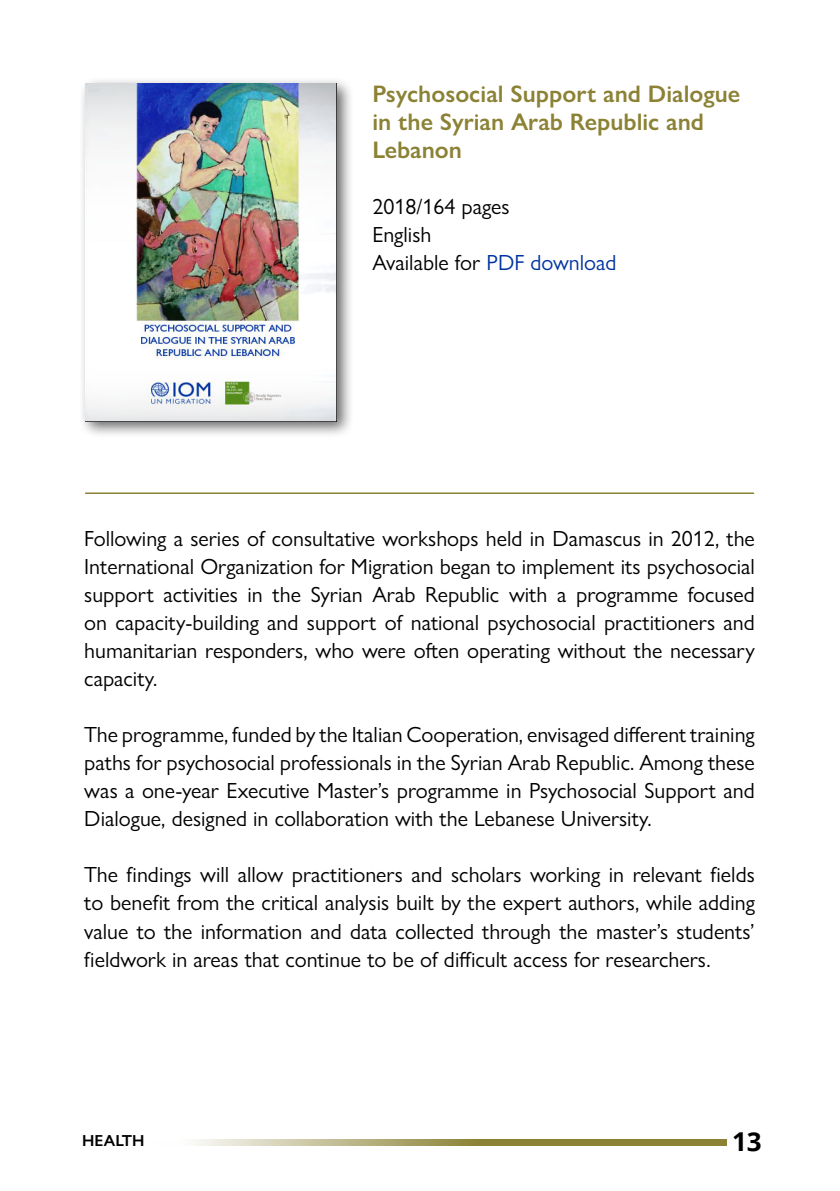
<style>
.page{position:relative;width:840px;height:1191px;background:#fff}
.page>*{position:absolute;margin:0;border:0;box-sizing:border-box;transform-origin:0 0}
.t1{font:700 26px "Open Sans";color:#000}
.t2{font:600 24px/28px "Gill Sans Nova";color:#8b8235}
.t3{font:22px/28px "Gill Sans Nova";color:#000;text-align:justify}
.t4{font:600 16px "Gill Sans Nova";color:#000}
.s1{color:#0033a1}
</style>
<div class="page">
<svg style="left:193px;top:1139px;width:533px;height:6px;background:#a8a168"></svg>
<div style="left:79px;top:76px;width:275px;height:362px;background:#000;opacity:.6"></div>
<img style="left:85px;top:83px;width:251px;height:338px">
<hr style="left:85px;top:492px;width:668px;height:2px;background:#8b8235">
<p class="t2" style="left:372px;top:80px;width:369px">Psychosocial Support and Dialogue in the Syrian Arab Republic and<br>Lebanon</p>
<p class="t3" style="left:372px;top:192px;width:245px;text-align:left">2018/164 pages<br>English<br>Available for <span class="s1">PDF download</span></p>
<p class="t3" style="left:84px;top:524px;width:671px">Following a series of consultative workshops held in Damascus in 2012, the International Organization for Migration began to implement its psychosocial support activities in the Syrian Arab Republic with a programme focused on capacity-building and support of national psychosocial practitioners and humanitarian responders, who were often operating without the necessary capacity.</p>
<p class="t3" style="left:84px;top:720px;width:671px">The programme, funded by the Italian Cooperation, envisaged different training paths for psychosocial professionals in the Syrian Arab Republic. Among these was a one-year Executive Master’s programme in Psychosocial Support and Dialogue, designed in collaboration with the Lebanese University.</p>
<p class="t3" style="left:84px;top:860px;width:671px">The findings will allow practitioners and scholars working in relevant fields to benefit from the critical analysis built by the expert authors, while adding value to the information and data collected through the master’s students’ fieldwork in areas that continue to be of difficult access for researchers.</p>
<p class="t4" style="left:82px;top:1130px;width:64px">HEALTH</p>
<p class="t1" style="left:731px;top:1123px;width:31px">13</p>
</div>
